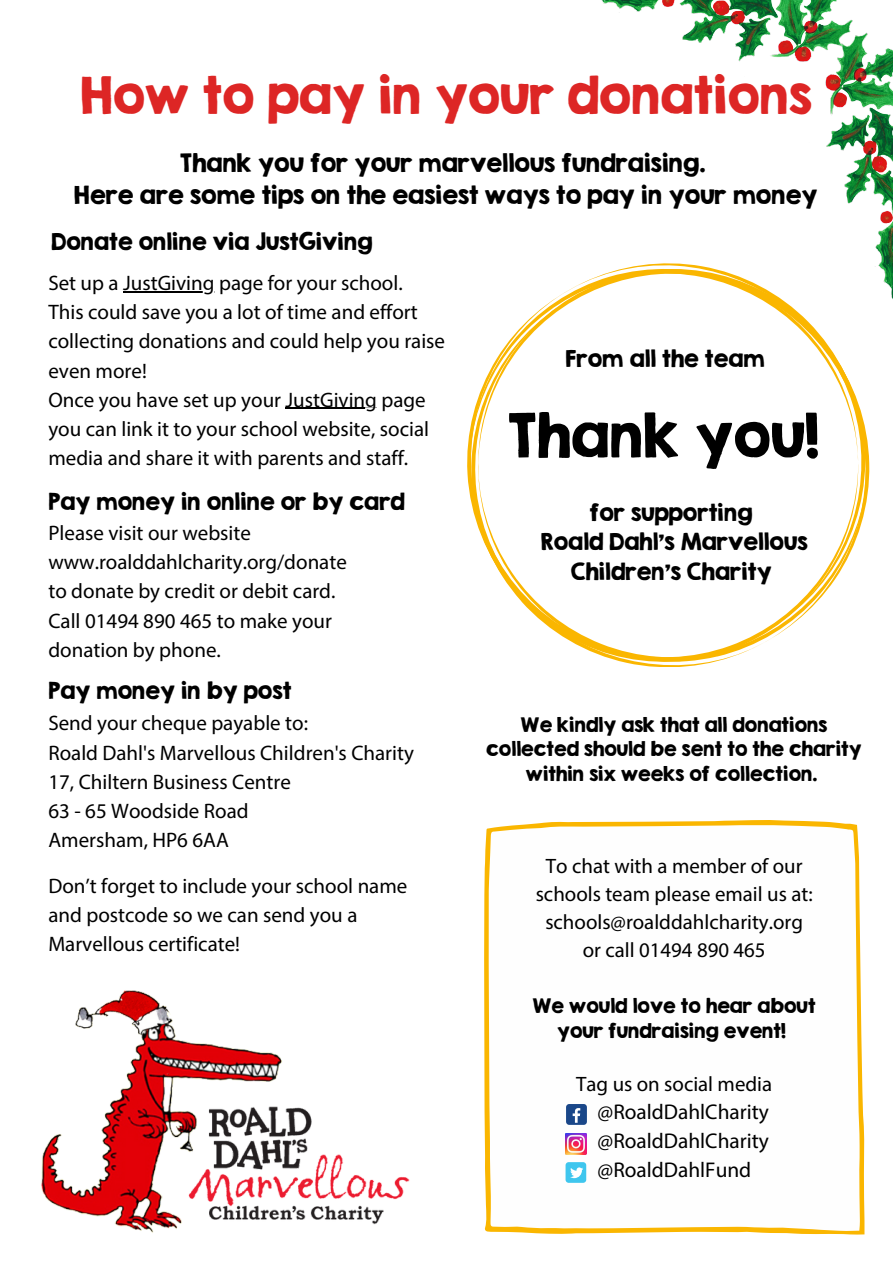
<style>
.page{position:relative;width:893px;height:1264px;background:#fff}
.page>*{position:absolute;margin:0;border:0;box-sizing:border-box;transform-origin:0 0}
.t1{font:54px "KG Second Chances Solid";color:#000}
.t2{font:46.35px "KG Second Chances Solid";color:#dd2625}
.t3{font:22.5px "KG Second Chances Solid";color:#000}
.t4{font:21.3px "Myriad Pro";color:#000}
.t5{font:21px/29.2px "Myriad Pro";color:#000}
.t6{font:21px/29.2px "KG Second Chances Solid";color:#000;text-align:center}
.t7{font:20.85px/28px "Myriad Pro";color:#000;text-align:center}
.t8{font:18px/24.8px "KG Second Chances Solid";color:#000;text-align:center}
</style>
<div class="page">
<svg style="left:469px;top:292px;width:400px;height:375px"></svg>
<svg style="left:484px;top:820px;width:380px;height:414px"></svg>
<div style="left:565px;top:1162px;width:21px;height:20px;background:#3fc6ee;border-radius:3px"></div>
<svg style="left:570px;top:1167px;width:13px;height:11px"></svg>
<div style="left:566px;top:1103px;width:21px;height:21px;background:#1a4789;border-radius:3px"></div>
<svg style="left:572px;top:1108px;width:8px;height:14px"></svg>
<img style="left:565px;top:1133px;width:21px;height:21px">
<img style="left:565px;top:0;width:327px;height:308px">
<hr style="left:123px;top:291px;width:91px;height:1px;background:#000">
<hr style="left:285px;top:408px;width:92px;height:1px;background:#000">
<img style="left:291px;top:1107px;width:119px;height:118px">
<img style="left:41px;top:990px;width:250px;height:243px">
<p class="t2" style="left:81px;top:65px;width:732px">How to pay in your donations</p>
<p class="t3" style="left:180px;top:149px;width:526px">Thank you for your marvellous fundraising.</p>
<p class="t3" style="left:74px;top:180px;width:744px">Here are some tips on the easiest ways to pay in your money</p>
<p class="t6" style="left:51px;top:226px;width:323px">Donate online via JustGiving</p>
<p class="t5" style="left:48px;top:270px;width:356px">Set up a JustGiving page for your school.</p>
<p class="t5" style="left:48px;top:299px;width:398px">This could save you a lot of time and effort collecting donations and could help you raise even more!</p>
<p class="t5" style="left:48px;top:387px;width:382px">Once you have set up your JustGiving page you can link it to your school website, social media and share it with parents and staff.</p>
<p class="t6" style="left:48px;top:487px;width:358px">Pay money in online or by card</p>
<p class="t5" style="left:48px;top:520px;width:300px">Please visit our website www.roalddahlcharity.org/donate</p>
<p class="t5" style="left:48px;top:578px;width:288px">to donate by credit or debit card.</p>
<p class="t5" style="left:48px;top:607px;width:285px">Call 01494 890 465 to make your donation by phone.</p>
<p class="t6" style="left:48px;top:675px;width:245px">Pay money in by post</p>
<p class="t5" style="left:48px;top:710px;width:261px">Send your cheque payable to:</p>
<p class="t5" style="left:48px;top:739px;width:367px">Roald Dahl's Marvellous Children's Charity<br>17, Chiltern Business Centre</p>
<p class="t5" style="left:48px;top:798px;width:202px">63 - 65 Woodside Road</p>
<p class="t5" style="left:48px;top:827px;width:182px">Amersham, HP6 6AA</p>
<p class="t5" style="left:48px;top:873px;width:360px">Don’t forget to include your school name and postcode so we can send you a<br>Marvellous certificate!</p>
<p class="t6" style="left:565px;top:344px;width:201px">From all the team</p>
<p class="t1" style="left:508px;top:401px;width:312px">Thank you!</p>
<p class="t6" style="left:589px;top:497px;width:164px">for supporting</p>
<p class="t6" style="left:540px;top:527px;width:268px">Roald Dahl's Marvellous<br>Children's Charity</p>
<p class="t8" style="left:486px;top:712px;width:377px">We kindly ask that all donations collected should be sent to the charity within six weeks of collection.</p>
<p class="t7" style="left:535px;top:853px;width:278px">To chat with a member of our schools team please email us at:</p>
<p class="t7" style="left:545px;top:909px;width:259px">schools@roalddahlcharity.org</p>
<p class="t7" style="left:582px;top:937px;width:184px">or call 01494 890 465</p>
<p class="t8" style="left:532px;top:993px;width:285px">We would love to hear about your fundraising event!</p>
<p class="t7" style="left:576px;top:1071px;width:197px">Tag us on social media</p>
<p class="t4" style="left:597px;top:1103px;width:173px">@RoaldDahlCharity</p>
<p class="t4" style="left:597px;top:1132px;width:173px">@RoaldDahlCharity</p>
<p class="t4" style="left:597px;top:1160px;width:155px">@RoaldDahlFund</p>
</div>
